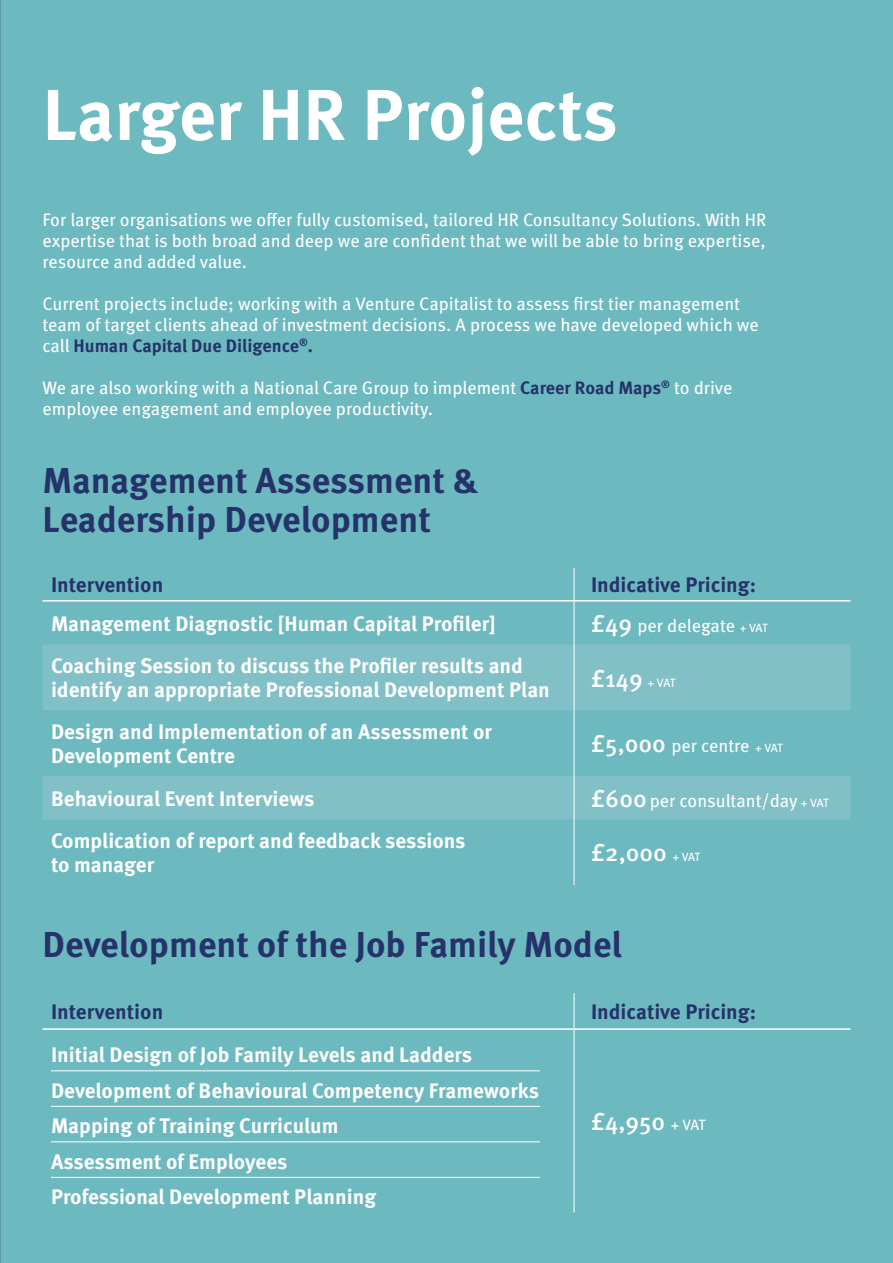
<style>
.page{position:relative;width:893px;height:1263px;background:#6db9c0}
.page>*{position:absolute;margin:0;border:0;box-sizing:border-box;transform-origin:0 0}
.t1{font:700 72px "Meta Pro";color:#fff}
.t2{font:700 36px/39px "Meta Pro";color:#26336a}
.t3{font:500 24px "Meta Pro";color:#fff}
.t4{font:700 21px/35.5px "Meta Pro";color:#fff}
.t5{font:700 21px "Meta Pro";color:#26336a}
.t6{font:18px/21px "Meta Pro";color:#fff}
.s1{font-weight:700;color:#26336a}
.s2{font-weight:500;font-size:24px}
.s3{font-size:12px}
.s4{font-weight:400;font-size:12px}
.s5{font-weight:400;font-size:15px}
</style>
<div class="page">
<svg style="left:43px;top:645px;width:807px;height:174px;fill:#81c0c7"></svg>
<hr style="left:574px;top:568px;width:1px;height:32px;background:#fff">
<hr style="left:43px;top:600px;width:531px;height:1px;background:#fff">
<hr style="left:574px;top:600px;width:276px;height:1px;background:#fff">
<hr style="left:574px;top:601px;width:1px;height:44px;background:#fff">
<hr style="left:574px;top:645px;width:1px;height:65px;background:#fff">
<hr style="left:574px;top:710px;width:1px;height:66px;background:#fff">
<hr style="left:574px;top:776px;width:1px;height:43px;background:#fff">
<hr style="left:574px;top:819px;width:1px;height:66px;background:#fff">
<hr style="left:574px;top:993px;width:1px;height:35px;background:#fff">
<hr style="left:43px;top:1028px;width:531px;height:2px;background:#fff">
<hr style="left:574px;top:1028px;width:276px;height:2px;background:#fff">
<hr style="left:574px;top:1030px;width:1px;height:183px;background:#fff">
<hr style="left:51px;top:1070px;width:489px;height:1px;background:#fff">
<hr style="left:51px;top:1106px;width:489px;height:1px;background:#fff">
<hr style="left:51px;top:1141px;width:489px;height:1px;background:#fff">
<hr style="left:51px;top:1177px;width:489px;height:1px;background:#fff">
<h1 class="t1" style="left:43px;top:59px;width:577px">Larger HR Projects</h1>
<p class="t6" style="left:43px;top:208px;width:725px;text-align:justify">For larger organisations we offer fully customised, tailored HR Consultancy Solutions. With HR expertise that is both broad and deep we are confident that we will be able to bring expertise, resource and added value.</p>
<p class="t6" style="left:43px;top:292px;width:718px">Current projects include; working with a Venture Capitalist to assess first tier management team of target clients ahead of investment decisions. A process we have developed which we call <span class="s1">Human Capital Due Diligence</span><sup>®</sup><span class="s1">.</span></p>
<p class="t6" style="left:43px;top:376px;width:691px">We are also working with a National Care Group to implement <span class="s1">Career Road Maps</span><sup>®</sup> to drive employee engagement and employee productivity.</p>
<h2 class="t2" style="left:43px;top:458px;width:438px">Management Assessment &amp;<br>Leadership Development</h2>
<p class="t5" style="left:51px;top:569px;width:114px">Intervention</p>
<p class="t5" style="left:591px;top:569px;width:167px">Indicative Pricing:</p>
<p class="t4" style="left:51px;top:604px;width:446px">Management Diagnostic [Human Capital Profiler]</p>
<p class="t6" style="left:591px;top:614px;width:178px"><span class="s2">£49</span> per delegate <span class="s3">+ VAT</span></p>
<p class="t4" style="left:51px;top:653px;width:500px;line-height:24px">Coaching Session to discuss the Profiler results and identify an appropriate Professional Development Plan</p>
<h3 class="t3" style="left:591px;top:660px;width:86px">£149 <span class="s4">+ VAT</span></h3>
<p class="t4" style="left:51px;top:718px;width:443px;line-height:24px">Design and Implementation of an Assessment or<br>Development Centre</p>
<p class="t6" style="left:591px;top:734px;width:193px"><span class="s2">£5,000</span> per centre <span class="s3">+ VAT</span></p>
<p class="t4" style="left:51px;top:779px;width:265px">Behavioural Event Interviews</p>
<p class="t6" style="left:591px;top:789px;width:239px"><span class="s2">£600</span> per consultant/day <span class="s3">+ VAT</span></p>
<p class="t4" style="left:51px;top:828px;width:416px;line-height:24px">Complication of report and feedback sessions to manager</p>
<h3 class="t3" style="left:591px;top:834px;width:111px">£2,000 <span class="s4">+ VAT</span></h3>
<h2 class="t2" style="left:43px;top:923px;width:581px">Development of the Job Family Model</h2>
<p class="t5" style="left:51px;top:995px;width:114px">Intervention</p>
<p class="t5" style="left:591px;top:995px;width:167px">Indicative Pricing:</p>
<p class="t4" style="left:51px;top:1036px;width:489px">Initial Design of Job Family Levels and Ladders Development of Behavioural Competency Frameworks Mapping of Training Curriculum<br>Assessment of Employees<br>Professional Development Planning</p>
<h3 class="t3" style="left:591px;top:1103px;width:116px">£4,950 <span class="s5">+ VAT</span></h3>
</div>
